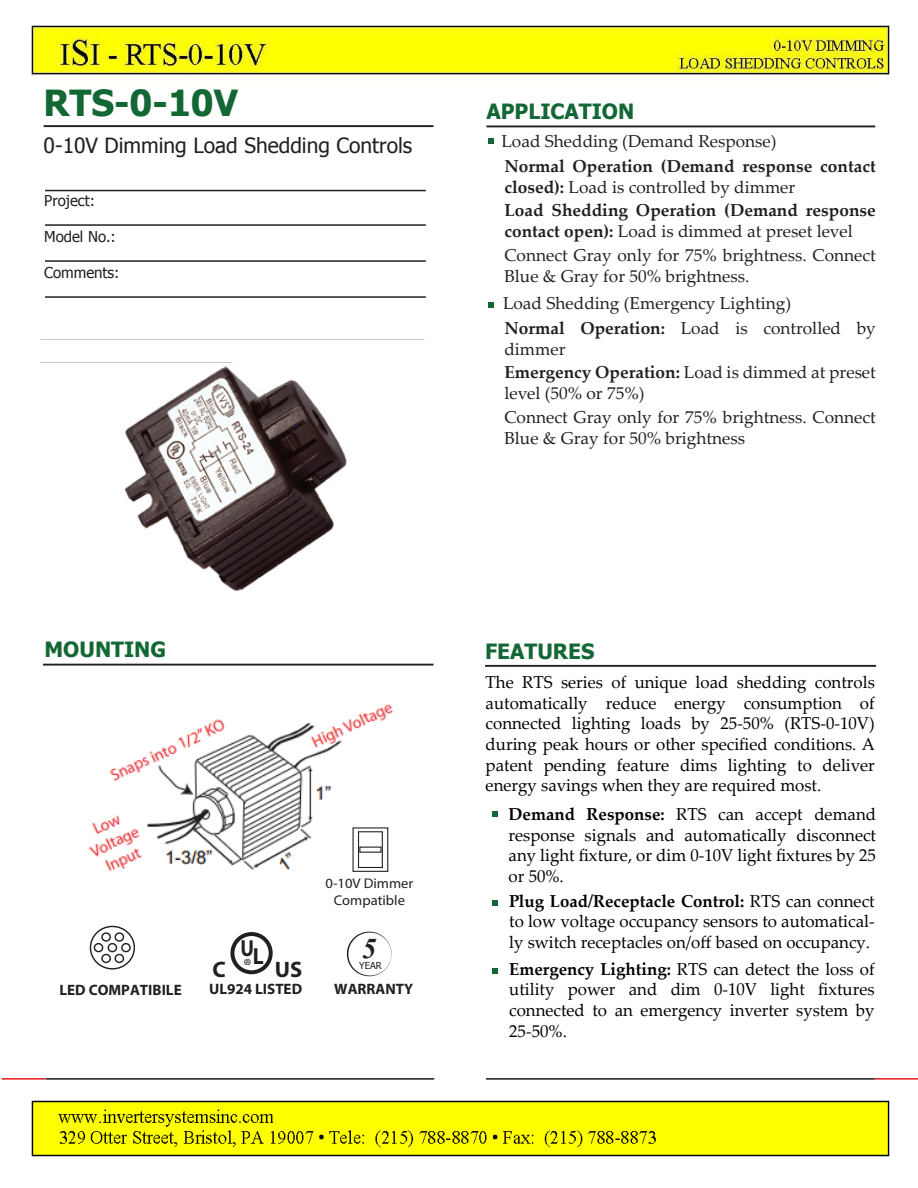
<style>
.page{position:relative;width:918px;height:1188px;background:#fff}
.page>*{position:absolute;margin:0;border:0;box-sizing:border-box;transform-origin:0 0}
.t1{font:700 36px "Vijaya";color:#231f20}
.t2{font:700 35.85px "Tahoma";color:#136735}
.t3{font:700 23.4px "Myriad Pro";color:#231f20;scale:.85 1}
.t4{font:700 22.5px "Myriad Pro";color:#231f20}
.t5{font:21px "Tahoma";color:#231f20}
.t6{font:700 21px "Tahoma";color:#136735}
.t7{font:17.25px/20.7px "Palatino Linotype";color:#000;text-align:justify}
.t8{font:17.25px/20.7px "Palatino Linotype";color:#231f20}
.t9{font:700 17.25px/20.7px "Palatino Linotype";color:#231f20}
.t10{font:700 15.15px "Myriad Pro";color:#231f20}
.t11{font:15px "Tahoma";color:#231f20}
.t12{font:14.1px/17px "Myriad Pro";color:#231f20;text-align:center}
.t13{font:9.6px "Tahoma";color:#231f20}
.s1{font-weight:400}
.s2{font-weight:700}
</style>
<div class="page">
<svg style="left:489px;top:139px;width:5px;height:5px"></svg>
<svg style="left:489px;top:302px;width:5px;height:6px"></svg>
<hr style="left:45px;top:190px;width:381px;height:1px;background:#231f20">
<hr style="left:45px;top:224px;width:381px;height:2px;background:#231f20">
<hr style="left:45px;top:260px;width:381px;height:2px;background:#231f20">
<hr style="left:45px;top:296px;width:381px;height:2px;background:#231f20">
<svg style="left:493px;top:811px;width:5px;height:6px"></svg>
<svg style="left:493px;top:900px;width:5px;height:6px"></svg>
<svg style="left:493px;top:968px;width:5px;height:5px"></svg>
<svg style="left:90px;top:926px;width:44px;height:43px"></svg>
<div style="left:90px;top:926px;width:45px;height:44px;border:1px solid #231f20;border-radius:50%"></div>
<svg style="left:102px;top:933px;width:8px;height:8px"></svg>
<div style="left:101px;top:932px;width:10px;height:10px;border:1px solid #231f20;border-radius:50%"></div>
<svg style="left:115px;top:933px;width:8px;height:8px"></svg>
<div style="left:115px;top:932px;width:9px;height:10px;border:1px solid #231f20;border-radius:50%"></div>
<div style="left:94px;top:944px;width:9px;height:8px;background:#fff;border-radius:50%"></div>
<div style="left:94px;top:943px;width:9px;height:9px;border:1px solid #231f20;border-radius:50%"></div>
<div style="left:102px;top:955px;width:8px;height:7px;background:#fff;border-radius:50%"></div>
<div style="left:101px;top:954px;width:10px;height:9px;border:1px solid #231f20;border-radius:50%"></div>
<div style="left:115px;top:955px;width:8px;height:7px;background:#fff;border-radius:50%"></div>
<div style="left:115px;top:954px;width:9px;height:9px;border:1px solid #231f20;border-radius:50%"></div>
<div style="left:122px;top:944px;width:8px;height:8px;background:#fff;border-radius:50%"></div>
<div style="left:121px;top:943px;width:10px;height:9px;border:1px solid #231f20;border-radius:50%"></div>
<div style="left:108px;top:944px;width:8px;height:8px;background:#fff;border-radius:50%"></div>
<div style="left:108px;top:943px;width:9px;height:9px;border:1px solid #231f20;border-radius:50%"></div>
<div style="left:230px;top:932px;width:43px;height:42px;border:4px solid #231f20;border-radius:50%"></div>
<svg style="left:347px;top:931px;width:45px;height:45px"></svg>
<hr style="left:43px;top:664px;width:390px;height:2px;background:#231f20">
<hr style="left:485px;top:665px;width:391px;height:2px;background:#231f20">
<hr style="left:486px;top:125px;width:389px;height:2px;background:#231f20">
<hr style="left:44px;top:125px;width:389px;height:2px;background:#231f20">
<img style="left:124px;top:366px;width:223px;height:225px">
<hr style="left:2px;top:1078px;width:43px;height:2px;background:#ee1d23">
<hr style="left:875px;top:1078px;width:43px;height:2px;background:#ee1d23">
<hr style="left:486px;top:1078px;width:389px;height:2px;background:#231f20">
<hr style="left:45px;top:1078px;width:389px;height:2px;background:#231f20">
<img style="left:88px;top:704px;width:306px;height:168px">
<div style="left:353px;top:827px;width:35px;height:45px;background:#fff;border:1px solid #231f20"></div>
<div style="left:358px;top:831px;width:25px;height:37px;background:#fff;border:1px solid #231f20"></div>
<svg style="left:359px;top:847px;width:23px;height:6px"></svg>
<img style="left:31px;top:26px;width:858px;height:54px">
<img style="left:31px;top:1101px;width:858px;height:55px">
<h2 class="t2" style="left:43px;top:78px;width:196px">RTS-0-10V</h2>
<p class="t5" style="left:44px;top:131px;width:370px">0-10V Dimming Load Shedding Controls</p>
<p class="t11" style="left:44px;top:191px;width:52px">Project:</p>
<p class="t11" style="left:44px;top:227px;width:73px">Model No.:</p>
<p class="t11" style="left:44px;top:263px;width:77px">Comments:</p>
<p class="t6" style="left:486px;top:96px;width:149px">APPLICATION</p>
<p class="t8" style="left:501px;top:130px;width:277px">Load Shedding (Demand Response)</p>
<p class="t9" style="left:504px;top:155px;width:373px">Normal Operation (Demand response contact closed): <span class="s1">Load is controlled by dimmer</span></p>
<p class="t9" style="left:504px;top:200px;width:373px">Load Shedding Operation (Demand response contact open): <span class="s1">Load is dimmed at preset level</span></p>
<p class="t8" style="left:504px;top:244px;width:373px">Connect Gray only for 75% brightness. Connect<br>Blue &amp; Gray for 50% brightness.</p>
<p class="t8" style="left:504px;top:317px;width:373px"><span class="s2">Normal Operation:</span> Load is controlled by dimmer</p>
<p class="t8" style="left:504px;top:362px;width:373px"><span class="s2">Emergency Operation:</span> Load is dimmed at preset level (50% or 75%)</p>
<p class="t8" style="left:504px;top:406px;width:373px">Connect Gray only for 75% brightness. Connect<br>Blue &amp; Gray for 50% brightness</p>
<p class="t8" style="left:503px;top:292px;width:290px">Load Shedding (Emergency Lighting)</p>
<p class="t6" style="left:45px;top:635px;width:123px">MOUNTING</p>
<p class="t10" style="left:59px;top:980px;width:124px">LED COMPATIBILE</p>
<h3 class="t3" style="left:241px;top:937px;width:29px">U L<sub>®</sub></h3>
<p class="t10" style="left:209px;top:979px;width:95px">UL924 LISTED</p>
<h3 class="t4" style="left:213px;top:955px;width:15px">C</h3>
<h3 class="t4" style="left:275px;top:955px;width:29px">US</h3>
<p class="t12" style="left:326px;top:875px;width:89px">0-10V Dimmer<br>Compatible</p>
<h1 class="t1" style="left:362px;top:920px;width:16px">5</h1>
<p class="t13" style="left:359px;top:960px;width:24px">YEAR</p>
<p class="t10" style="left:334px;top:979px;width:80px">WARRANTY</p>
<p class="t6" style="left:485px;top:636px;width:111px">FEATURES</p>
<p class="t7" style="left:486px;top:671px;width:391px">The RTS series of unique load shedding controls automatically reduce energy consumption of connected lighting loads by 25-50% (RTS-0-10V) during peak hours or other specified conditions. A patent pending feature dims lighting to deliver energy savings when they are required most.</p>
<p class="t7" style="left:509px;top:803px;width:369px"><span class="s2">Demand Response:</span> RTS can accept demand response signals and automatically disconnect any light fixture, or dim 0-10V light fixtures by 25 or 50%.</p>
<p class="t7" style="left:509px;top:890px;width:367px"><span class="s2">Plug Load/Receptacle Control:</span> RTS can connect to low voltage occupancy sensors to automatical&shy;ly switch receptacles on/off based on occupancy.</p>
<p class="t7" style="left:509px;top:958px;width:367px"><span class="s2">Emergency Lighting:</span> RTS can detect the loss of utility power and dim 0-10V light fixtures connected to an emergency inverter system by 25-50%.</p>
</div>
